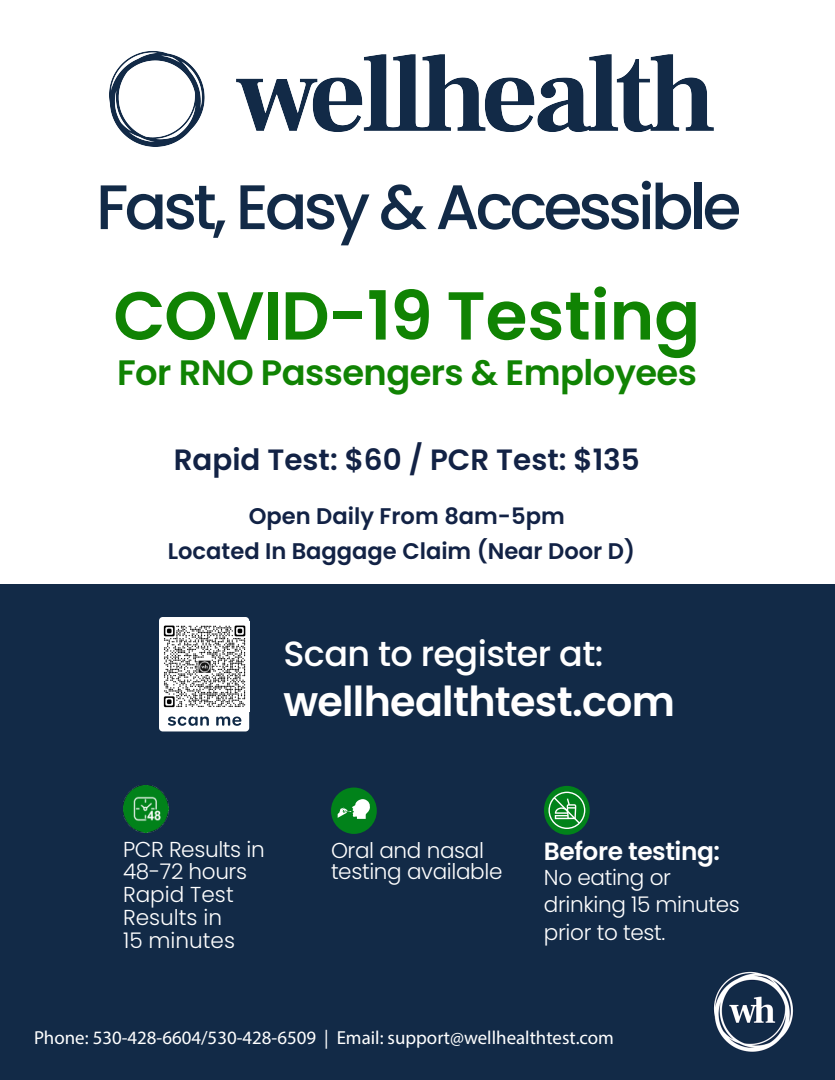
<style>
.page{position:relative;width:835px;height:1080px;background:#fff}
.page>*{position:absolute;margin:0;border:0;box-sizing:border-box;transform-origin:0 0}
.t1{font:600 67.8px "Poppins";color:#108303}
.t2{font:500 62.9px "Poppins";letter-spacing:-.06em;color:#122a47}
.t3{font:600 41.2px "Poppins";letter-spacing:-.015em;color:#fff}
.t4{font:600 35.3px "Poppins";letter-spacing:-.015em;color:#108303}
.t5{font:500 35px "Poppins";letter-spacing:-.015em;color:#fff}
.t6{font:600 29.4px "Poppins";color:#122245}
.t7{font:600 24.9px "Poppins";letter-spacing:-.015em;color:#fff}
.t8{font:600 22.6px/35.2px "Poppins";color:#122245;text-align:center}
.t9{font:300 21.6px/22.7px "Poppins";letter-spacing:-.015em;color:#fff}
.t10{font:18.9px "Myriad Pro";color:#fff}
</style>
<div class="page">
<div style="left:0;top:584px;width:835px;height:496px;background:#122a47"></div>
<div style="left:331px;top:788px;width:46px;height:46px;background:#01821a;border-radius:23px"></div>
<svg style="left:338px;top:799px;width:32px;height:20px"></svg>
<img style="left:123px;top:786px;width:46px;height:46px">
<svg style="left:544px;top:786px;width:46px;height:49px"></svg>
<img style="left:110px;top:51px;width:604px;height:95px">
<svg style="left:159px;top:617px;width:90px;height:114px"></svg>
<img style="left:159px;top:621px;width:90px;height:90px">
<img style="left:713px;top:971px;width:81px;height:81px">
<h2 class="t2" style="left:96px;top:171px;width:647px">Fast, Easy &amp; Accessible</h2>
<h1 class="t1" style="left:113px;top:277px;width:588px">COVID-19 Testing</h1>
<h3 class="t4" style="left:117px;top:353px;width:581px">For RNO Passengers &amp; Employees</h3>
<h3 class="t6" style="left:174px;top:442px;width:468px">Rapid Test: $60 / PCR Test: $135</h3>
<p class="t8" style="left:168px;top:498px;width:469px">Open Daily From 8am-5pm<br>Located In Baggage Claim (Near Door D)</p>
<h3 class="t5" style="left:283px;top:634px;width:322px">Scan to register at:</h3>
<h3 class="t3" style="left:283px;top:678px;width:393px">wellhealthtest.com</h3>
<p class="t9" style="left:123px;top:838px;width:143px">PCR Results in<br>48-72 hours<br>Rapid Test<br>Results in<br>15 minutes</p>
<p class="t9" style="left:331px;top:839px;width:173px;line-height:21.9px">Oral and nasal testing available</p>
<p class="t7" style="left:544px;top:837px;width:178px">Before testing:</p>
<p class="t9" style="left:544px;top:863px;width:197px;line-height:27.5px">No eating or drinking 15 minutes prior to test.</p>
<p class="t10" style="left:34px;top:1026px;width:582px">Phone: 530-428-6604/530-428-6509 | Email: support@wellhealthtest.com</p>
</div>
